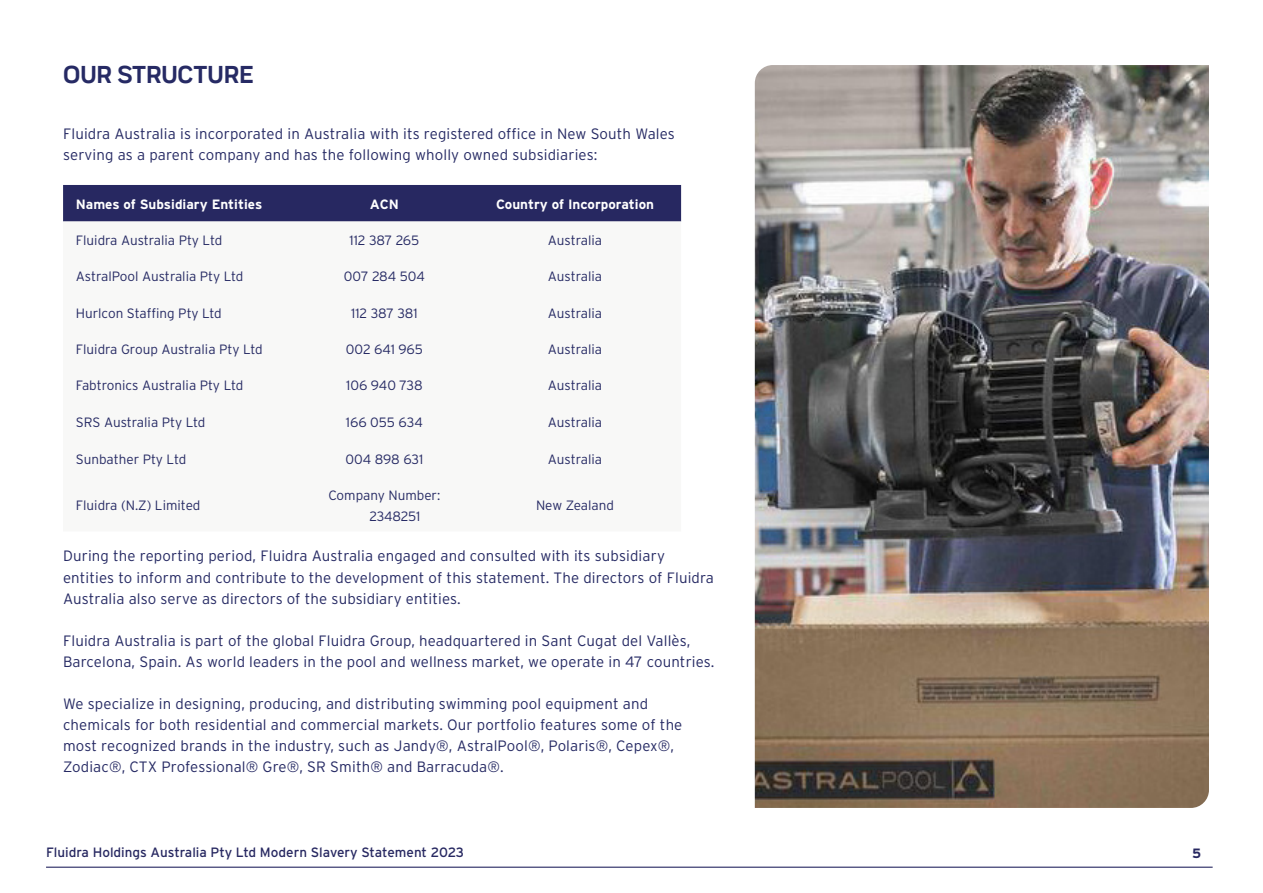
<style>
.page{position:relative;width:1263px;height:893px;background:#fff}
.page>*{position:absolute;margin:0;border:0;box-sizing:border-box;transform-origin:0 0}
.t1{font:700 25.5px "Praktika";color:#262a64}
.t2{font:300 15px/21px "Interstate";letter-spacing:.01em;color:#262a64}
.t3{font:300 13.5px "Interstate";color:#262a64}
.t4{font:13.5px "Interstate";color:#272861}
.t5{font:700 13.5px "Interstate";color:#fff}
.t6{font:700 13.5px "Interstate";color:#272861}
</style>
<div class="page">
<hr style="left:46px;top:867px;width:1167px;height:1px;background:#272861">
<div style="left:63px;top:185px;width:618px;height:37px;background:#272861"></div>
<img style="left:755px;top:65px;width:454px;height:743px">
<p class="t1" style="left:63px;top:55px;width:192px">OUR STRUCTURE</p>
<p class="t2" style="left:63px;top:123px;width:613px">Fluidra Australia is incorporated in Australia with its registered office in New South Wales serving as a parent company and has the following wholly owned subsidiaries:</p>
<p class="t5" style="left:76px;top:196px;width:188px">Names of Subsidiary Entities</p>
<p class="t5" style="left:370px;top:196px;width:30px">ACN</p>
<p class="t5" style="left:496px;top:196px;width:159px">Country of Incorporation</p>
<p class="t3" style="left:76px;top:233px;width:148px">Fluidra Australia Pty Ltd</p>
<p class="t3" style="left:350px;top:233px;width:71px">112 387 265</p>
<p class="t3" style="left:548px;top:233px;width:56px">Australia</p>
<p class="t3" style="left:76px;top:269px;width:169px">AstralPool Australia Pty Ltd</p>
<p class="t3" style="left:344px;top:269px;width:83px">007 284 504</p>
<p class="t3" style="left:548px;top:269px;width:56px">Australia</p>
<p class="t3" style="left:76px;top:305px;width:147px">Hurlcon Staffing Pty Ltd</p>
<p class="t3" style="left:351px;top:305px;width:68px">112 387 381</p>
<p class="t3" style="left:548px;top:305px;width:56px">Australia</p>
<p class="t3" style="left:76px;top:342px;width:188px">Fluidra Group Australia Pty Ltd</p>
<p class="t3" style="left:346px;top:342px;width:79px">002 641 965</p>
<p class="t3" style="left:548px;top:342px;width:56px">Australia</p>
<p class="t3" style="left:76px;top:378px;width:169px">Fabtronics Australia Pty Ltd</p>
<p class="t3" style="left:346px;top:378px;width:78px">106 940 738</p>
<p class="t3" style="left:548px;top:378px;width:56px">Australia</p>
<p class="t3" style="left:76px;top:414px;width:131px">SRS Australia Pty Ltd</p>
<p class="t3" style="left:346px;top:414px;width:78px">166 055 634</p>
<p class="t3" style="left:548px;top:414px;width:56px">Australia</p>
<p class="t3" style="left:76px;top:452px;width:112px">Sunbather Pty Ltd</p>
<p class="t3" style="left:346px;top:452px;width:79px">004 898 631</p>
<p class="t3" style="left:548px;top:452px;width:56px">Australia</p>
<p class="t3" style="left:76px;top:498px;width:126px">Fluidra (N.Z) Limited</p>
<p class="t3" style="left:328px;top:488px;width:114px">Company Number:</p>
<p class="t3" style="left:369px;top:509px;width:53px">2348251</p>
<p class="t3" style="left:536px;top:498px;width:80px">New Zealand</p>
<p class="t2" style="left:63px;top:546px;width:652px">During the reporting period, Fluidra Australia engaged and consulted with its subsidiary entities to inform and contribute to the development of this statement. The directors of Fluidra<br>Australia also serve as directors of the subsidiary entities.</p>
<p class="t2" style="left:63px;top:630px;width:653px">Fluidra Australia is part of the global Fluidra Group, headquartered in Sant Cugat del Vallès,<br>Barcelona, Spain. As world leaders in the pool and wellness market, we operate in 47 countries.</p>
<p class="t2" style="left:63px;top:693px;width:621px">We specialize in designing, producing, and distributing swimming pool equipment and chemicals for both residential and commercial markets. Our portfolio features some of the most recognized brands in the industry, such as Jandy®, AstralPool®, Polaris®, Cepex®, Zodiac®, CTX Professional® Gre®, SR Smith® and Barracuda®.</p>
<p class="t4" style="left:46px;top:844px;width:420px">Fluidra Holdings Australia Pty Ltd Modern Slavery Statement 2023</p>
<p class="t6" style="left:1192px;top:845px;width:11px">5</p>
</div>
